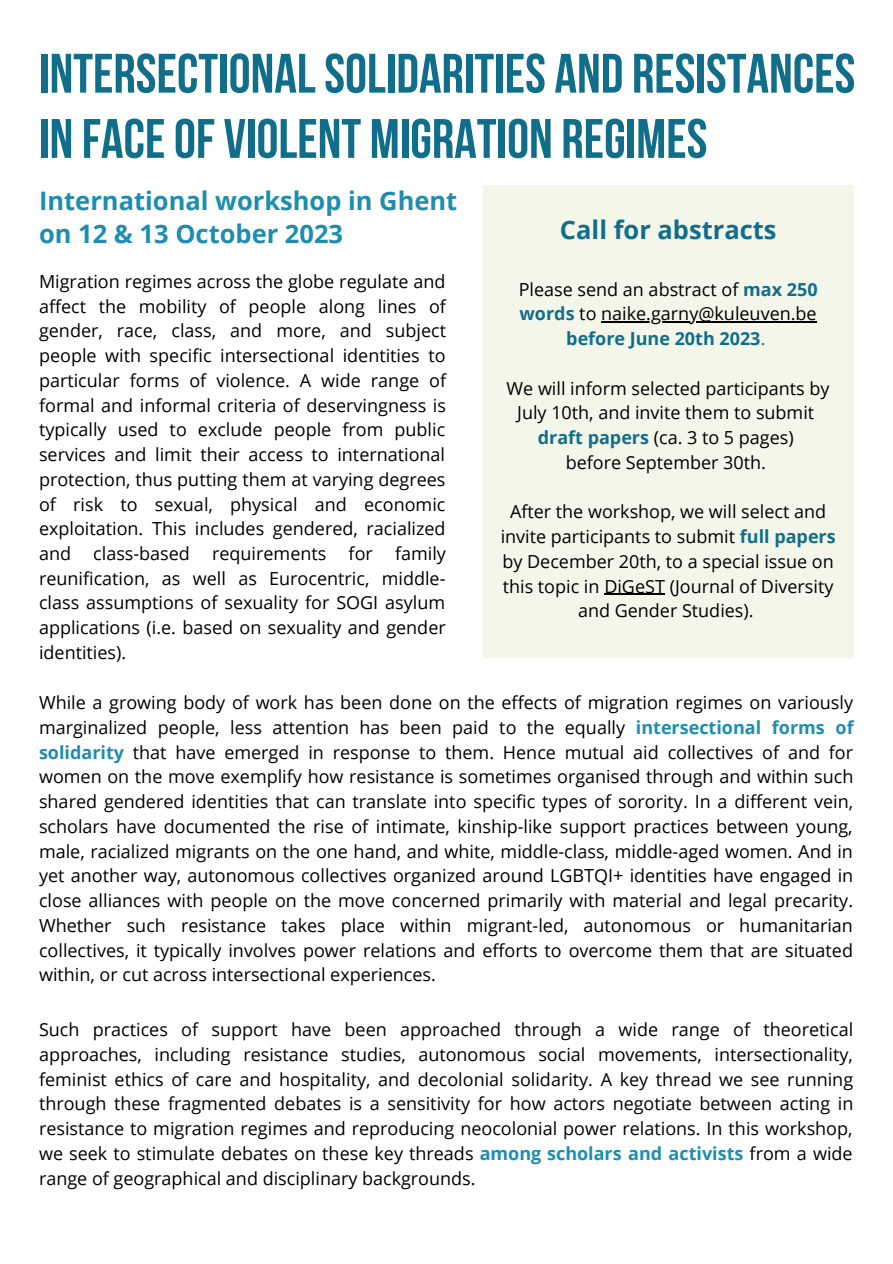
<style>
.page{position:relative;width:893px;height:1264px;background:#fff}
.page>*{position:absolute;margin:0;border:0;box-sizing:border-box;transform-origin:0 0}
.t1{font:700 55.5px/65.2px "Bebas Neue";color:#116e8a}
.t2{font:700 25.5px "Open Sans";color:#1d8db0}
.t3{font:700 25.5px "Open Sans";color:#116e8a}
.t4{font:18px/24.8px "Open Sans";color:#000;text-align:justify}
.s1{font-weight:700;color:#116e8a}
.s2{color:#116e8a}
.s3{font-weight:700;color:#1d8db0}
</style>
<div class="page">
<div style="left:483px;top:185px;width:370px;height:473px;background:#f3f6e9"></div>
<hr style="left:601px;top:321px;width:215px;height:2px;background:#000">
<hr style="left:604px;top:593px;width:61px;height:2px;background:#000">
<p class="t1" style="left:39px;top:46px;width:817px">INTERSECTIONALSOLIDARITIES AND RESISTANCES<br>IN FACEOF VIOLENT MIGRATION REGIMES</p>
<p class="t2" style="left:39px;top:183px;width:420px">International workshop in Ghent</p>
<p class="t2" style="left:39px;top:215px;width:305px">on 12 &amp; 13 October 2023</p>
<p class="t4" style="left:39px;top:268px;width:408px">Migration regimes across the globe regulate and affect the mobility of people along lines of gender, race, class, and more, and subject people with specific intersectional identities to particular forms of violence. A wide range of formal and informal criteria of deservingness is typically used to exclude people from public services and limit their access to international protection, thus putting them at varying degrees of risk to sexual, physical and economic exploitation. This includes gendered, racialized and class-based requirements for family reunification, as well as Eurocentric, middle&shy;class assumptions of sexuality for SOGI asylum applications (i.e. based on sexuality and gender identities).</p>
<p class="t3" style="left:560px;top:211px;width:218px">Call for abstracts</p>
<p class="t4" style="left:518px;top:276px;width:300px;text-align:center">Please send an abstract of <span class="s1">max 250 words</span> to naike.garny@kuleuven.be <span class="s1">before June 20th 2023</span><span class="s2">.</span></p>
<p class="t4" style="left:506px;top:375px;width:324px;text-align:center">We will inform selected participants by<br>July 10th, and invite them to submit</p>
<p class="t4" style="left:538px;top:425px;width:257px"><span class="s1">draft papers</span> (ca. 3 to 5 pages)</p>
<p class="t4" style="left:565px;top:449px;width:202px">before September 30th.</p>
<p class="t4" style="left:500px;top:499px;width:336px;text-align:center">After the workshop, we will select and invite participants to submit <span class="s1">full papers </span>by December 20th, to a special issue on this topic in DiGeST (Journal of Diversity and Gender Studies).</p>
<p class="t4" style="left:39px;top:689px;width:816px">While a growing body of work has been done on the effects of migration regimes on variously marginalized people, less attention has been paid to the equally <span class="s3">intersectional forms of solidarity</span> that have emerged in response to them. Hence mutual aid collectives of and for women on the move exemplify how resistance is sometimes organised through and within such shared gendered identities that can translate into specific types of sorority. In a different vein, scholars have documented the rise of intimate, kinship-like support practices between young, male, racialized migrants on the one hand, and white, middle-class, middle-aged women. And in yet another way, autonomous collectives organized around LGBTQI+ identities have engaged in close alliances with people on the move concerned primarily with material and legal precarity.<br>Whether such resistance takes place within migrant-led, autonomous or humanitarian collectives, it typically involves power relations and efforts to overcome them that are situated within, or cut across intersectional experiences.</p>
<p class="t4" style="left:39px;top:1016px;width:815px">Such practices of support have been approached through a wide range of theoretical approaches, including resistance studies, autonomous social movements, intersectionality, feminist ethics of care and hospitality, and decolonial solidarity. A key thread we see running through these fragmented debates is a sensitivity for how actors negotiate between acting in resistance to migration regimes and reproducing neocolonial power relations. In this workshop, we seek to stimulate debates on these key threads <span class="s3">among scholars and activists</span> from a wide range of geographical and disciplinary backgrounds.</p>
</div>
